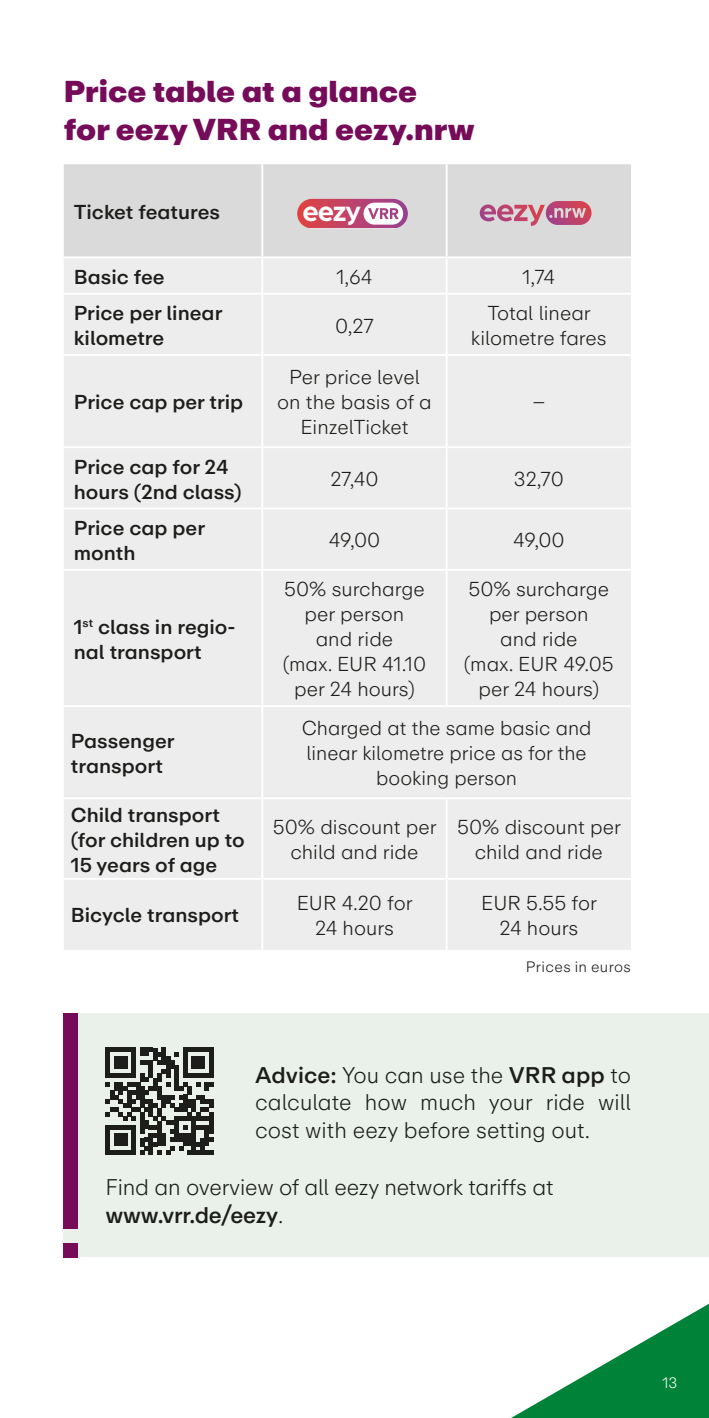
<style>
.page{position:relative;width:709px;height:1418px;background:#fff}
.page>*{position:absolute;margin:0;border:0;box-sizing:border-box;transform-origin:0 0}
.t1{font:900 30px/37.5px "ABC Repro";color:#760b5a}
.t2{font:700 28.5px "Arboria";color:#fff}
.t3{font:300 22.5px/27.5px "ABC Repro";letter-spacing:-.01em;color:#1d1d1b;text-align:justify}
.t4{font:300 20px/25px "ABC Repro";color:#1d1d1b;text-align:center}
.t5{font:500 20px/25px "ABC Repro";color:#1d1d1b}
.t6{font:300 15px "ABC Repro";letter-spacing:.025em;color:#1d1d1b}
.t7{font:300 15px "ABC Repro";color:#fff}
.s1{font-weight:500}
</style>
<div class="page">
<svg style="left:513px;top:1303px;width:196px;height:114px"></svg>
<div style="left:64px;top:164px;width:567px;height:92px;background:#dadada"></div>
<div style="left:64px;top:258px;width:567px;height:691px;background:#ededed"></div>
<hr style="left:261px;top:164px;width:2px;height:92px;background:#fff">
<hr style="left:446px;top:164px;width:1px;height:92px;background:#fff">
<hr style="left:261px;top:258px;width:2px;height:35px;background:#fff">
<hr style="left:446px;top:258px;width:1px;height:35px;background:#fff">
<hr style="left:64px;top:293px;width:198px;height:1px;background:#fff">
<hr style="left:262px;top:293px;width:184px;height:1px;background:#fff">
<hr style="left:261px;top:294px;width:2px;height:60px;background:#fff">
<hr style="left:446px;top:293px;width:185px;height:1px;background:#fff">
<hr style="left:446px;top:294px;width:1px;height:60px;background:#fff">
<hr style="left:64px;top:354px;width:198px;height:2px;background:#fff">
<hr style="left:262px;top:354px;width:184px;height:2px;background:#fff">
<hr style="left:261px;top:356px;width:2px;height:90px;background:#fff">
<hr style="left:446px;top:354px;width:185px;height:2px;background:#fff">
<hr style="left:446px;top:356px;width:1px;height:90px;background:#fff">
<hr style="left:64px;top:446px;width:198px;height:2px;background:#fff">
<hr style="left:262px;top:446px;width:184px;height:2px;background:#fff">
<hr style="left:261px;top:448px;width:2px;height:59px;background:#fff">
<hr style="left:446px;top:446px;width:185px;height:2px;background:#fff">
<hr style="left:446px;top:448px;width:1px;height:59px;background:#fff">
<hr style="left:64px;top:507px;width:198px;height:2px;background:#fff">
<hr style="left:262px;top:507px;width:184px;height:2px;background:#fff">
<hr style="left:261px;top:509px;width:2px;height:60px;background:#fff">
<hr style="left:446px;top:507px;width:185px;height:2px;background:#fff">
<hr style="left:446px;top:509px;width:1px;height:60px;background:#fff">
<hr style="left:64px;top:569px;width:198px;height:2px;background:#fff">
<hr style="left:262px;top:569px;width:184px;height:2px;background:#fff">
<hr style="left:261px;top:571px;width:2px;height:134px;background:#fff">
<hr style="left:446px;top:569px;width:185px;height:2px;background:#fff">
<hr style="left:446px;top:571px;width:1px;height:134px;background:#fff">
<hr style="left:64px;top:705px;width:198px;height:2px;background:#fff">
<hr style="left:262px;top:705px;width:184px;height:2px;background:#fff">
<hr style="left:261px;top:707px;width:2px;height:90px;background:#fff">
<hr style="left:446px;top:705px;width:185px;height:2px;background:#fff">
<hr style="left:64px;top:797px;width:198px;height:2px;background:#fff">
<hr style="left:262px;top:797px;width:184px;height:2px;background:#fff">
<hr style="left:261px;top:799px;width:2px;height:79px;background:#fff">
<hr style="left:446px;top:797px;width:185px;height:2px;background:#fff">
<hr style="left:446px;top:799px;width:1px;height:79px;background:#fff">
<hr style="left:64px;top:878px;width:198px;height:1px;background:#fff">
<hr style="left:262px;top:878px;width:184px;height:1px;background:#fff">
<hr style="left:261px;top:879px;width:2px;height:70px;background:#fff">
<hr style="left:446px;top:878px;width:185px;height:1px;background:#fff">
<hr style="left:446px;top:879px;width:1px;height:70px;background:#fff">
<img style="left:297px;top:199px;width:111px;height:29px;border-radius:15px">
<svg style="left:363px;top:203px;width:40px;height:22px"></svg>
<svg style="left:480px;top:201px;width:111px;height:25px;background:#cb8ca1"></svg>
<div style="left:64px;top:1013px;width:645px;height:244px;background:#e9f1ea"></div>
<svg style="left:106px;top:1047px;width:107px;height:107px"></svg>
<div style="left:64px;top:1013px;width:14px;height:215px;background:#760b5a"></div>
<div style="left:64px;top:1243px;width:14px;height:14px;background:#760b5a"></div>
<h1 class="t1" style="left:64px;top:73px;width:412px">Price table at a glance<br>for eezy VRR and eezy.nrw</h1>
<p class="t5" style="left:74px;top:200px;width:148px">Ticket features</p>
<h2 class="t2" style="left:302px;top:192px;width:60px">eezy</h2>
<p class="t5" style="left:74px;top:264px;width:92px">Basic fee</p>
<p class="t4" style="left:336px;top:264px;width:37px">1,64</p>
<p class="t4" style="left:522px;top:264px;width:34px">1,74</p>
<p class="t5" style="left:74px;top:300px;width:150px">Price per linear kilometre</p>
<p class="t4" style="left:471px;top:300px;width:137px">Total linear kilometre fares</p>
<p class="t4" style="left:335px;top:313px;width:40px">0,27</p>
<p class="t5" style="left:74px;top:390px;width:171px">Price cap per trip</p>
<p class="t5" style="left:74px;top:454px;width:169px">Price cap for 24 hours (2nd class)</p>
<p class="t5" style="left:74px;top:515px;width:133px">Price cap per month</p>
<p class="t5" style="left:74px;top:614px;width:163px">1<sup>st</sup> class in regio&shy;nal transport</p>
<p class="t5" style="left:71px;top:728px;width:105px">Passenger transport</p>
<p class="t5" style="left:71px;top:802px;width:175px">Child transport (for children up to<br>15 years of age</p>
<p class="t5" style="left:71px;top:903px;width:170px">Bicycle transport</p>
<p class="t4" style="left:277px;top:365px;width:156px">Per price level on the basis of a<br>EinzelTicket</p>
<p class="t4" style="left:532px;top:390px;width:14px">–</p>
<p class="t4" style="left:330px;top:466px;width:50px">27,40</p>
<p class="t4" style="left:514px;top:466px;width:52px">32,70</p>
<p class="t4" style="left:329px;top:528px;width:53px">49,00</p>
<p class="t4" style="left:513px;top:528px;width:53px">49,00</p>
<p class="t4" style="left:283px;top:577px;width:145px">50% surcharge per person<br>and ride<br>(max. EUR 41.10 per 24 hours)</p>
<p class="t4" style="left:464px;top:577px;width:151px">50% surcharge per person<br>and ride<br>(max. EUR 49.05 per 24 hours)</p>
<p class="t4" style="left:302px;top:716px;width:291px">Charged at the same basic and linear kilometre price as for the booking person</p>
<p class="t4" style="left:273px;top:815px;width:165px">50% discount per child and ride</p>
<p class="t4" style="left:457px;top:815px;width:165px">50% discount per child and ride</p>
<p class="t4" style="left:297px;top:890px;width:118px">EUR 4.20 for<br>24 hours</p>
<p class="t4" style="left:481px;top:890px;width:117px">EUR 5.55 for<br>24 hours</p>
<p class="t6" style="left:525px;top:957px;width:107px">Prices in euros</p>
<p class="t3" style="left:255px;top:1061px;width:377px"><span class="s1">Advice:</span> You can use the <span class="s1">VRR app</span> to calculate how much your ride will cost with eezy before setting out.</p>
<p class="t3" style="left:105px;top:1173px;width:449px">Find an overview of all eezy network tariffs at <span class="s1">www.vrr.de/eezy</span>.</p>
<p class="t7" style="left:662px;top:1373px;width:16px">13</p>
</div>
